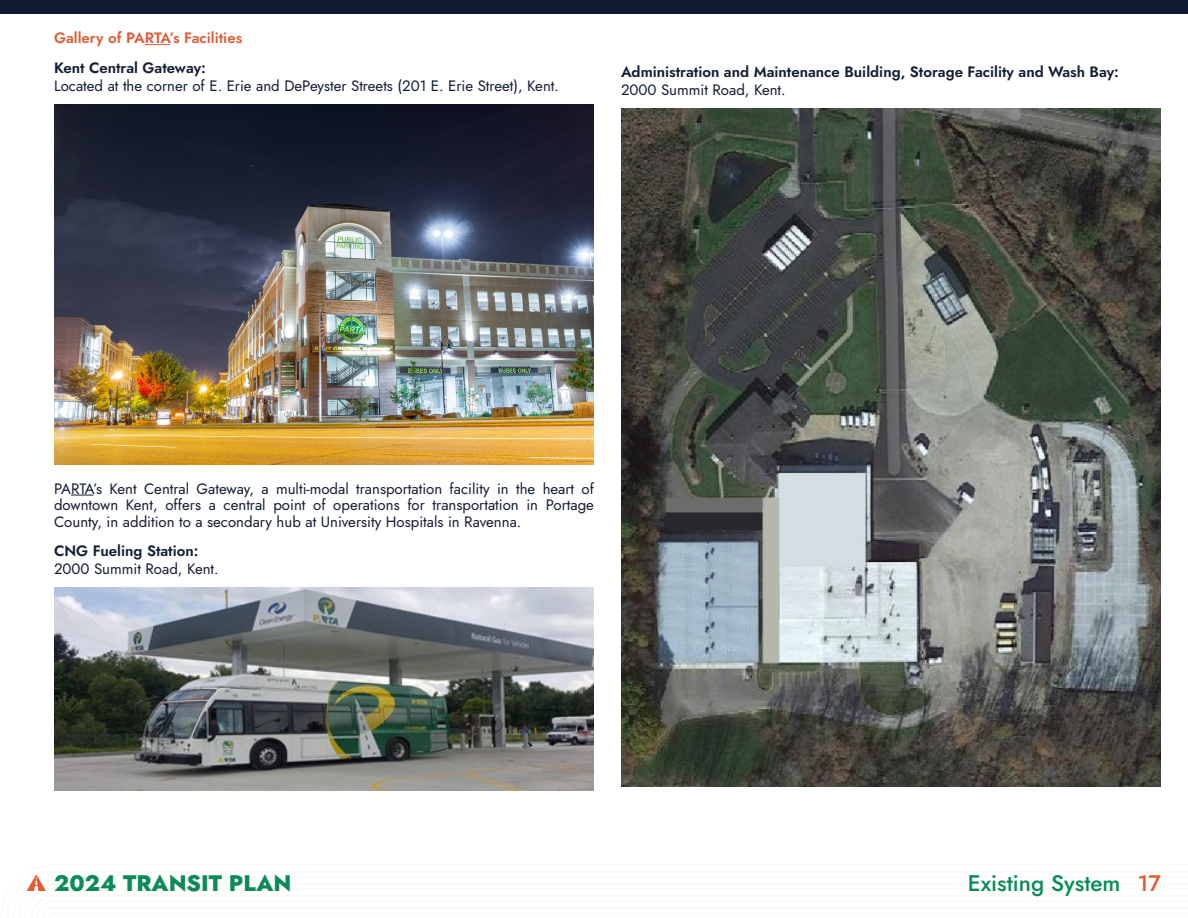
<style>
.page{position:relative;width:1188px;height:918px;background:#fff}
.page>*{position:absolute;margin:0;border:0;box-sizing:border-box;transform-origin:0 0}
.t1{font:500 22.5px "Jost";color:#078b59}
.t2{font:800 22.5px "Jost";color:#0c8b58}
.Body{font:15px/18px "Jost";color:#121e34}
.Body-2{font:600 15px/18px "Jost";color:#121e34}
.Body-3{font:600 15px "Jost";color:#de5e36}
.s1{font-weight:600}
.s2{font-weight:400}
.s3{color:#de5e36}
</style>
<div class="page">
<div style="left:0;top:0;width:1188px;height:14px;background:#111b32"></div>
<img style="left:54px;top:104px;width:540px;height:360px">
<svg style="left:145px;top:44px;width:25px;height:1px"></svg>
<img style="left:621px;top:108px;width:540px;height:678px">
<svg style="left:71px;top:495px;width:22px;height:1px"></svg>
<img style="left:54px;top:588px;width:540px;height:203px">
<p class="Body-3" style="left:54px;top:27px;width:190px">Gallery of PARTA’s Facilities</p>
<p class="Body" style="left:54px;top:58px;width:506px"><span class="s1">Kent Central Gateway:<br></span>Located at the corner of E. Erie and DePeyster Streets (201 E. Erie Street), Kent.</p>
<p class="Body-2" style="left:621px;top:63px;width:500px">Administration and Maintenance Building, Storage Facility and Wash Bay:<br><span class="s2">2000 Summit Road, Kent.</span></p>
<p class="Body" style="left:54px;top:480px;width:542px;line-height:16.5px;text-align:justify">PARTA’s Kent Central Gateway, a multi-modal transportation facility in the heart of downtown Kent, offers a central point of operations for transportation in Portage County, in addition to a secondary hub at University Hospitals in Ravenna.</p>
<p class="Body" style="left:54px;top:542px;width:166px"><span class="s1">CNG Fueling Station:<br></span>2000 Summit Road, Kent.</p>
<h1 class="t2" style="left:54px;top:867px;width:239px">2024 TRANSIT PLAN</h1>
<h1 class="t1" style="left:968px;top:868px;width:195px">Existing System <span class="s3">17</span></h1>
</div>
